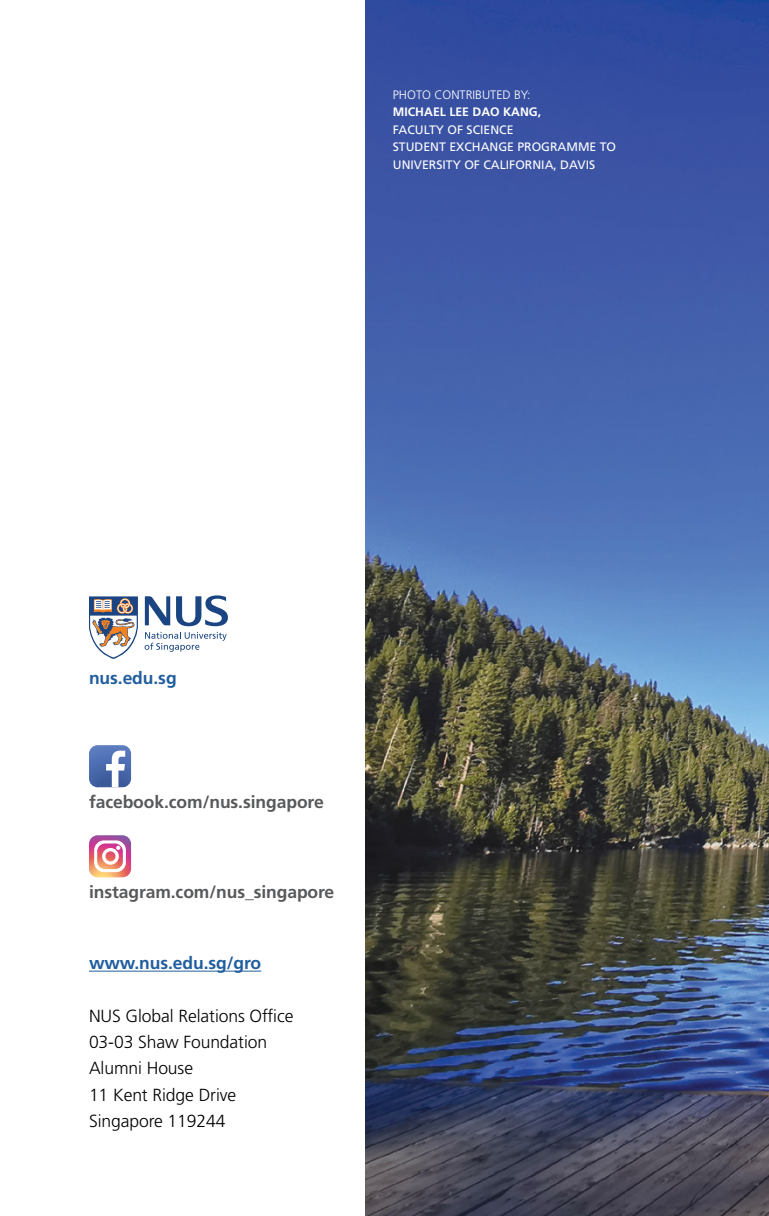
<style>
.page{position:relative;width:769px;height:1216px;background:#fff}
.page>*{position:absolute;margin:0;border:0;box-sizing:border-box;transform-origin:0 0}
.t1{font:300 17.5px/26.2px "Frutiger LT Std";letter-spacing:-.005em;color:#000}
.t2{font:700 17.5px "Frutiger LT Std";letter-spacing:-.005em;color:#58595b}
.t3{font:700 17.5px "Frutiger LT Std";letter-spacing:-.005em;color:#215e9e}
.t4{font:12.25px/17.5px "Frutiger LT Std";color:#fff}
.t5{font:300 12.25px "Frutiger LT Std";color:#fff}
.t6{font:700 12.25px "Frutiger LT Std";color:#fff}
</style>
<div class="page">
<img style="left:365px;top:0;width:404px;height:1215px">
<svg style="left:89px;top:596px;width:49px;height:63px"></svg>
<svg style="left:145px;top:595px;width:83px;height:56px"></svg>
<hr style="left:89px;top:970px;width:172px;height:1px;background:#215e9e">
<svg style="left:89px;top:835px;width:42px;height:42px"></svg>
<svg style="left:89px;top:745px;width:42px;height:42px"></svg>
<p class="t5" style="left:393px;top:88px;width:139px">PHOTO CONTRIBUTED BY:</p>
<p class="t6" style="left:393px;top:105px;width:150px">MICHAEL LEE DAO KANG,</p>
<p class="t4" style="left:393px;top:121px;width:225px">FACULTY OF SCIENCE<br>STUDENT EXCHANGE PROGRAMME TO<br>UNIVERSITY OF CALIFORNIA, DAVIS</p>
<p class="t3" style="left:89px;top:667px;width:89px">nus.edu.sg</p>
<p class="t2" style="left:89px;top:791px;width:236px">facebook.com/nus.singapore</p>
<p class="t2" style="left:89px;top:881px;width:247px">instagram.com/nus_singapore</p>
<p class="t3" style="left:89px;top:953px;width:174px">www.nus.edu.sg/gro</p>
<p class="t1" style="left:89px;top:1002px;width:206px">NUS Global Relations Office<br>03-03 Shaw Foundation<br>Alumni House<br>11 Kent Ridge Drive<br>Singapore 119244</p>
</div>
